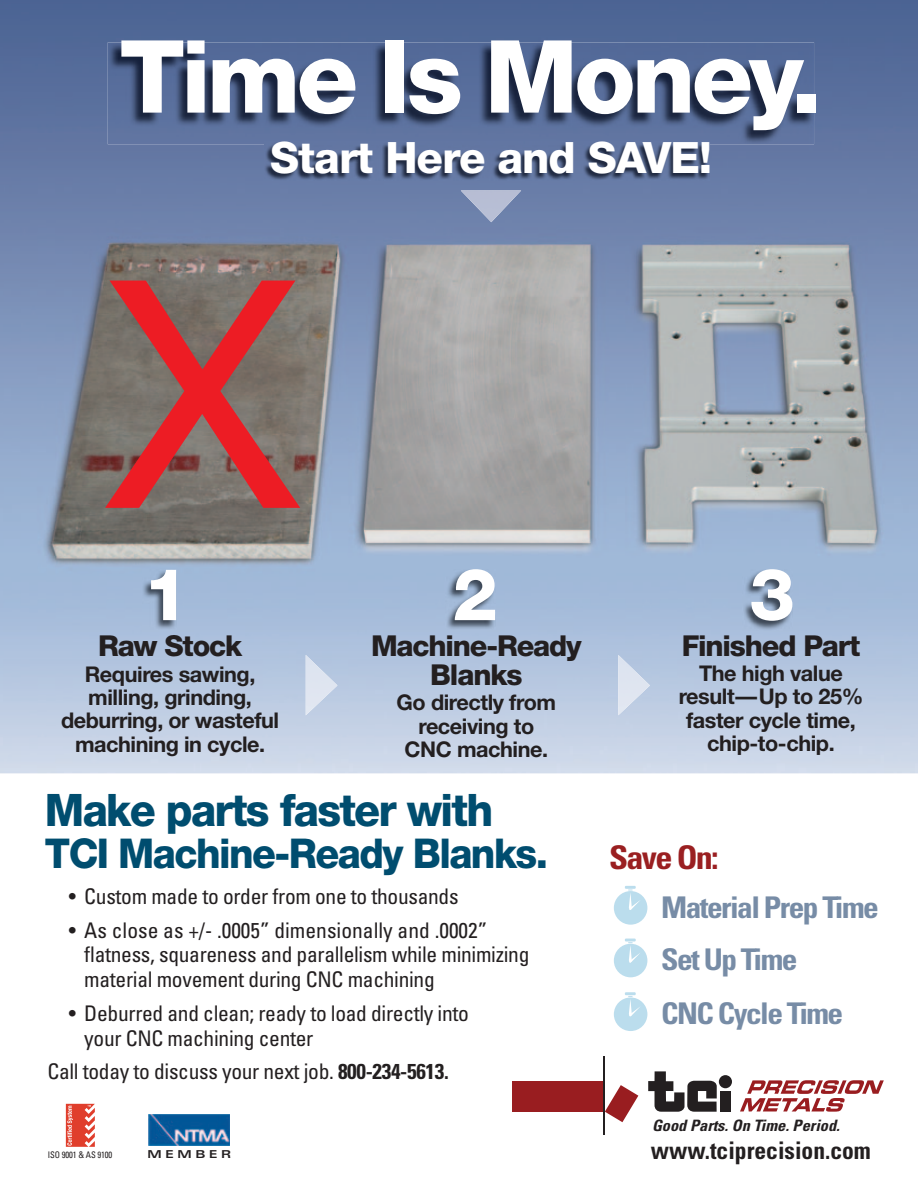
<style>
.page{position:relative;width:918px;height:1188px;background:#fff}
.page>*{position:absolute;margin:0;border:0;box-sizing:border-box;transform-origin:0 0}
.t1{font:800 101.1px "Helvetica Neue";letter-spacing:-.04em;color:#fff}
.t2{font:800 72.15px "Helvetica Neue";color:#fff}
.t3{font:800 44.85px "Helvetica Neue";letter-spacing:-.04em;color:#004d6f;scale:.95 1}
.t4{font:800 43.35px "Helvetica Neue";letter-spacing:-.02em;color:#fff}
.t5{font:800 41.1px "Helvetica Neue";letter-spacing:-.04em;color:#004d6f;scale:.95 1}
.t6{font:700 condensed 32.55px "Univers";letter-spacing:-.05em;color:#9a1f21;scale:1.05 1}
.t7{font:700 condensed 29.85px "Univers";letter-spacing:-.05em;color:#778ca6;scale:1.05 1}
.t8{font:800 28.8px/28.8px "Helvetica Neue";letter-spacing:-.04em;color:#231f20;text-align:center}
.t9{font:700 condensed 24.3px "Univers";color:#231f20}
.t10{font:condensed 21.6px/24.6px "Univers";letter-spacing:-.015em;color:#231f20}
.t11{font:700 21.6px/23.4px "Helvetica Neue";letter-spacing:-.02em;color:#231f20;text-align:center}
.t12{font:italic 700 condensed 15.75px "Univers";color:#231f20;scale:1.04 1}
.t13{font:700 expanded 10.95px "Univers";letter-spacing:.32em;color:#231f20;scale:1.04 1}
.t14{font:condensed 9.15px "Univers";letter-spacing:-.01em;color:#231f20;scale:.94 1}
.s1{font-weight:700}
</style>
<div class="page">
<img style="left:0;top:0;width:918px;height:773px">
<div style="left:513px;top:1081px;width:91px;height:30px;background:#991d20"></div>
<hr style="left:603px;top:1056px;width:2px;height:78px;background:#231f20">
<svg style="left:605px;top:1085px;width:33px;height:37px"></svg>
<svg style="left:648px;top:1071px;width:69px;height:41px"></svg>
<div style="left:720px;top:1091px;width:11px;height:21px;background:#231f20"></div>
<div style="left:719px;top:1075px;width:13px;height:13px;background:#231f20;border-radius:50%"></div>
<svg style="left:740px;top:1080px;width:144px;height:32px"></svg>
<img style="left:149px;top:1114px;width:81px;height:32px">
<div style="left:614px;top:891px;width:33px;height:34px;background:#bbdded;border-radius:50%"></div>
<svg style="left:625px;top:886px;width:16px;height:24px"></svg>
<div style="left:614px;top:944px;width:33px;height:33px;background:#bbdded;border-radius:50%"></div>
<svg style="left:625px;top:939px;width:15px;height:24px"></svg>
<div style="left:614px;top:997px;width:33px;height:34px;background:#bbdded;border-radius:50%"></div>
<svg style="left:625px;top:992px;width:16px;height:25px"></svg>
<img style="left:108px;top:42px;width:706px;height:102px">
<img style="left:142px;top:570px;width:35px;height:60px">
<img style="left:446px;top:569px;width:50px;height:61px">
<img style="left:743px;top:569px;width:50px;height:61px">
<img style="left:264px;top:142px;width:445px;height:39px">
<svg style="left:105px;top:281px;width:195px;height:227px;background:#a05553"></svg>
<img style="left:306px;top:655px;width:31px;height:60px">
<img style="left:618px;top:655px;width:32px;height:60px">
<img style="left:461px;top:190px;width:60px;height:32px">
<svg style="left:66px;top:1104px;width:29px;height:43px"></svg>
<h1 class="t1" style="left:120px;top:16px;width:704px">Time Is Money.</h1>
<h3 class="t4" style="left:270px;top:131px;width:443px">Start Here and SAVE!</h3>
<h2 class="t2" style="left:143px;top:552px;width:47px">1</h2>
<h2 class="t2" style="left:452px;top:552px;width:47px">2</h2>
<h2 class="t2" style="left:749px;top:552px;width:47px">3</h2>
<h3 class="t8" style="left:98px;top:632px;width:146px">Raw Stock</h3>
<p class="t11" style="left:61px;top:662px;width:220px">Requires sawing, milling, grinding, deburring, or wasteful machining in cycle.</p>
<h3 class="t8" style="left:371px;top:632px;width:212px">Machine-Ready<br>Blanks</h3>
<p class="t11" style="left:397px;top:691px;width:161px">Go directly from receiving to<br>CNC machine.</p>
<h3 class="t3" style="left:45px;top:784px;width:473px">Make parts faster with</h3>
<h3 class="t5" style="left:45px;top:829px;width:531px">TCI Machine-Ready Blanks.</h3>
<p class="t10" style="left:69px;top:884px;width:391px">• Custom made to order from one to thousands</p>
<p class="t10" style="left:84px;top:918px;width:447px;text-indent:-15px">• As close as +/- .0005” dimensionally and .0002” flatness, squareness and parallelism while minimizing material movement during CNC machining</p>
<p class="t10" style="left:84px;top:1001px;width:386px;text-indent:-15px">• Deburred and clean; ready to load directly into your CNC machining center</p>
<p class="t10" style="left:47px;top:1059px;width:403px">Call today to discuss your next job. <span class="s1">800-234-5613.</span></p>
<p class="t14" style="left:48px;top:1149px;width:70px">ISO 9001 &amp; AS 9100</p>
<p class="t13" style="left:148px;top:1148px;width:82px">MEMBER</p>
<h3 class="t8" style="left:682px;top:631px;width:180px">Finished Part</h3>
<p class="t11" style="left:679px;top:661px;width:186px">The high value result—Up to 25% faster cycle time, chip-to-chip.</p>
<h3 class="t6" style="left:609px;top:837px;width:106px">Save On:</h3>
<h3 class="t7" style="left:661px;top:889px;width:209px">Material Prep Time</h3>
<h3 class="t7" style="left:661px;top:941px;width:131px">Set Up Time</h3>
<h3 class="t7" style="left:661px;top:995px;width:175px">CNC Cycle Time</h3>
<p class="t12" style="left:652px;top:1116px;width:182px">Good Parts. On Time. Period.</p>
<p class="t9" style="left:651px;top:1136px;width:222px">www.tciprecision.com</p>
</div>
